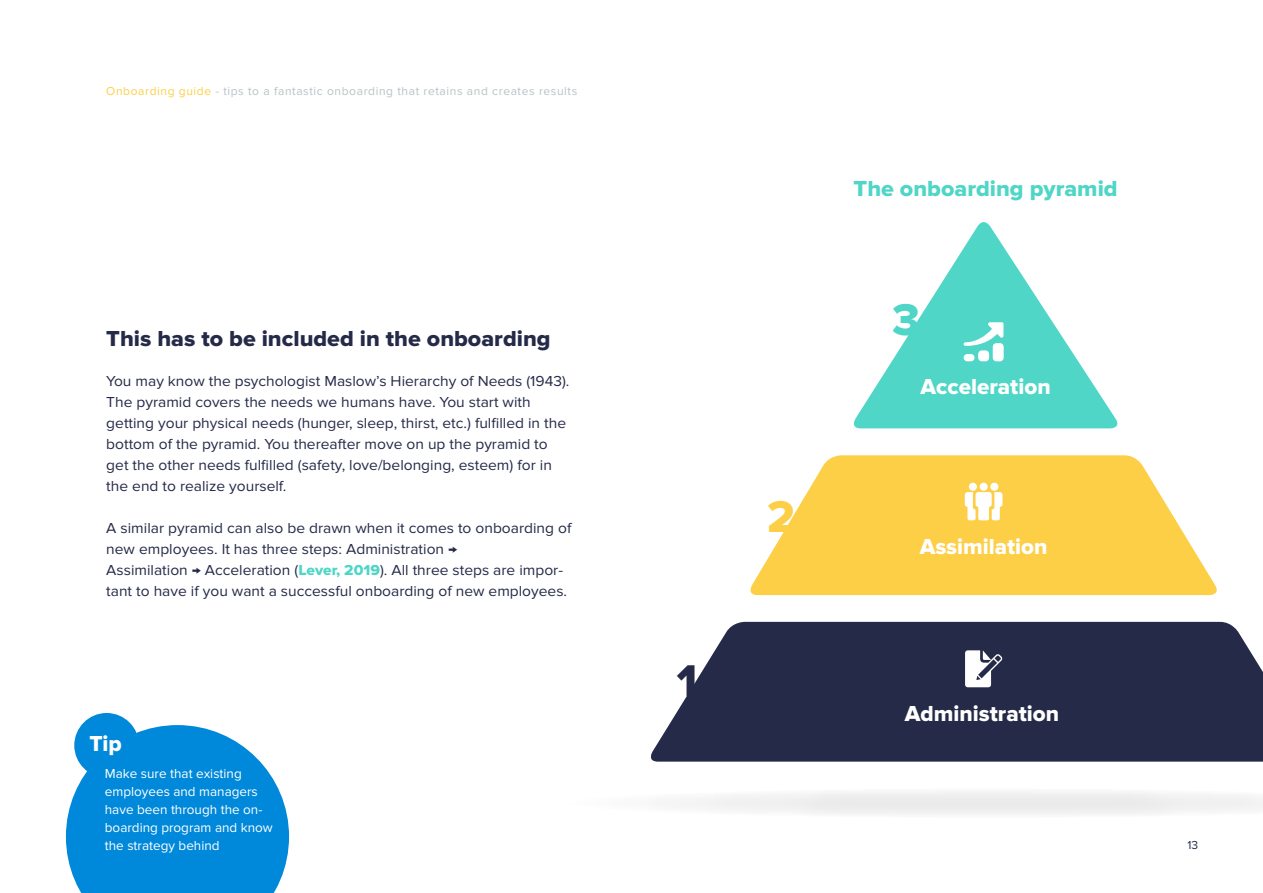
<style>
.page{position:relative;width:1263px;height:893px;background:#fff}
.page>*{position:absolute;margin:0;border:0;box-sizing:border-box;transform-origin:0 0}
.t1{font:46.05px "Proxima Nova Extrabld";color:#252a48}
.t2{font:46.05px "Proxima Nova Extrabld";color:#fccf47}
.t3{font:46.05px "Proxima Nova Extrabld";color:#4fd6c7}
.t4{font:22.5px "Proxima Nova Extrabld";color:#fff}
.t5{font:22.5px "Proxima Nova Extrabld";color:#252a48;scale:1.04 1}
.t6{font:22.5px "Proxima Nova Extrabld";color:#4fd6c7;scale:1.04 1}
.t7{font:15px/21px "Proxima Nova";color:#252a48;scale:1.04 1}
.t8{font:13.5px/18px "Proxima Nova";color:#fff}
.t9{font:12px "Proxima Nova";letter-spacing:.05em;color:#b8c2c5}
.t10{font:12px "Proxima Nova";color:#252a48}
.s1{color:#fccf47}
.s2{font-family:"Proxima Nova Extrabld";color:#4fd6c7}
</style>
<div class="page">
<svg style="left:651px;top:622px;width:612px;height:140px;background:#353a55"></svg>
<svg style="left:750px;top:455px;width:467px;height:140px;fill:#fccf47"></svg>
<svg style="left:854px;top:222px;width:264px;height:206px;fill:#4fd6c7"></svg>
<div style="left:679px;top:792px;width:584px;height:22px;background:#f0f0f0"></div>
<div style="left:964px;top:354px;width:10px;height:7px;background:#fff;border-radius:4px"></div>
<div style="left:978px;top:350px;width:11px;height:11px;background:#fff;border-radius:4px"></div>
<div style="left:993px;top:343px;width:11px;height:18px;background:#fff;border-radius:4px"></div>
<svg style="left:964px;top:322px;width:40px;height:24px"></svg>
<svg style="left:965px;top:483px;width:37px;height:37px"></svg>
<svg style="left:965px;top:650px;width:37px;height:37px"></svg>
<div style="left:74px;top:713px;width:65px;height:65px;background:#0088da;border-radius:50%"></div>
<svg style="left:66px;top:725px;width:223px;height:168px"></svg>
<p class="t9" style="left:106px;top:84px;width:472px"><span class="s1">Onboarding guide</span> - tips to a fantastic onboarding that retains and creates results</p>
<h2 class="t5" style="left:106px;top:326px;width:429px">This has to be included in the onboarding</h2>
<p class="t7" style="left:106px;top:371px;width:447px">You may know the psychologist Maslow’s Hierarchy of Needs (1943).<br>The pyramid covers the needs we humans have. You start with getting your physical needs (hunger, sleep, thirst, etc.) fulfilled in the bottom of the pyramid. You thereafter move on up the pyramid to get the other needs fulfilled (safety, love/belonging, esteem) for in the end to realize yourself.</p>
<p class="t7" style="left:106px;top:518px;width:449px">A similar pyramid can also be drawn when it comes to onboarding of new employees. It has three steps: Administration →<br>Assimilation → Acceleration (<span class="s2">Lever, 2019</span>). All three steps are impor&shy;tant to have if you want a successful onboarding of new employees.</p>
<h2 class="t4" style="left:89px;top:730px;width:34px">Tip</h2>
<p class="t8" style="left:105px;top:765px;width:169px">Make sure that existing employees and managers have been through the on&shy;boarding program and know the strategy behind</p>
<h1 class="t1" style="left:677px;top:654px;width:22px">1</h1>
<h1 class="t2" style="left:767px;top:490px;width:29px">2</h1>
<h2 class="t6" style="left:854px;top:176px;width:255px">The onboarding pyramid</h2>
<h1 class="t3" style="left:892px;top:293px;width:29px">3</h1>
<h2 class="t4" style="left:921px;top:373px;width:132px">Acceleration</h2>
<h2 class="t4" style="left:920px;top:534px;width:129px">Assimilation</h2>
<h2 class="t4" style="left:905px;top:701px;width:156px">Administration</h2>
<p class="t10" style="left:1187px;top:838px;width:12px">13</p>
</div>
